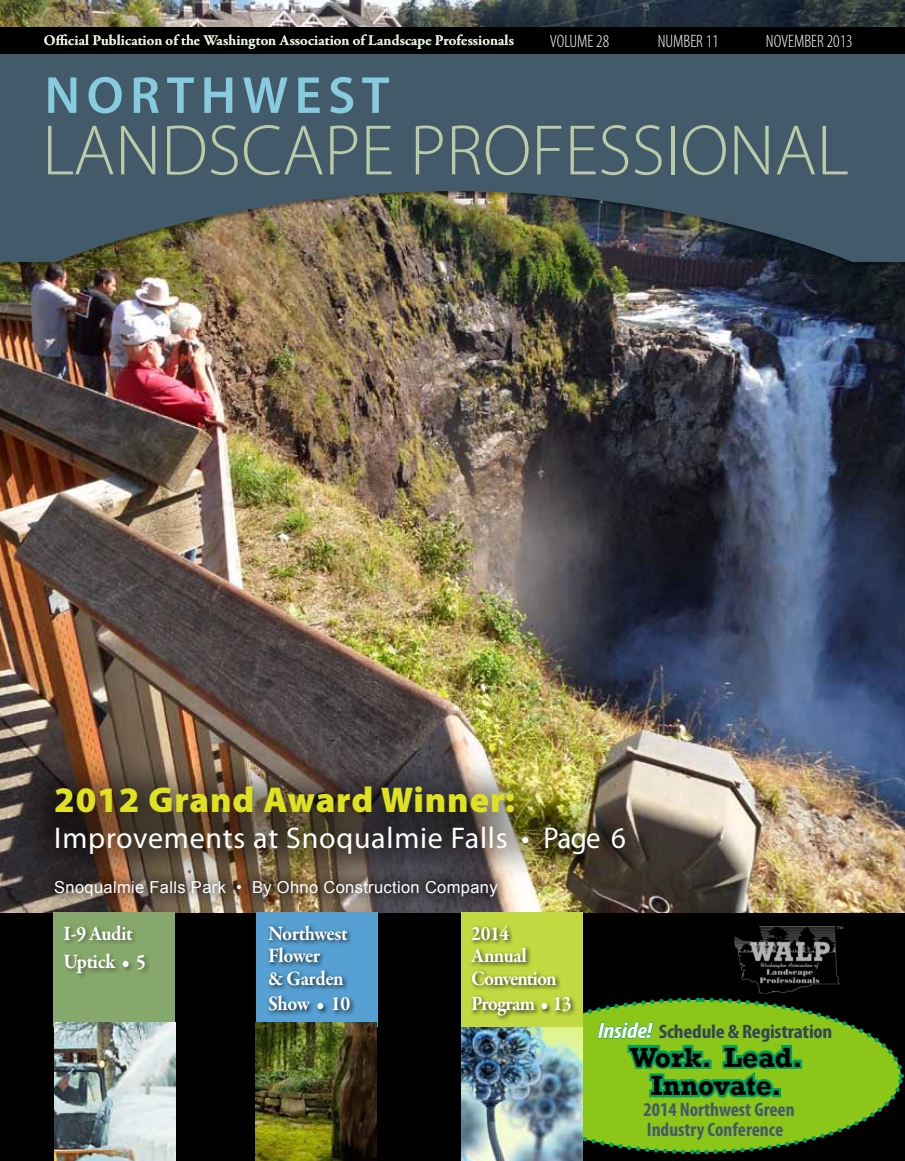
<style>
.page{position:relative;width:905px;height:1161px;background:#fff}
.page>*{position:absolute;margin:0;border:0;box-sizing:border-box;transform-origin:0 0}
.t1{font:300 72px "Myriad Pro";color:#b9cba8}
.t2{font:600 52.5px "Myriad Pro";letter-spacing:.125em;color:#88cbdf}
.t3{font:900 36px "Myriad Pro";letter-spacing:.025em;color:#dee221}
.t4{font:30px "Myriad Pro";letter-spacing:.025em;color:#fff}
.t5{font:700 28.5px/28.5px "Rockwell";color:#000;text-align:center}
.t6{font:700 21px/22.5px "Garamond Premr Pro";letter-spacing:-.03em;color:#fff;scale:.93 1}
.t7{font:700 condensed 19.5px/19.5px "Myriad Pro";color:#425a69}
.t8{font:700 condensed 19.5px "Myriad Pro";letter-spacing:-.01em;color:#324755;scale:1.1 1}
.t9{font:300 condensed 18px "Myriad Pro";color:#fff}
.t10{font:16.5px "Arial";letter-spacing:.02em;color:#fff}
.t11{font:600 15px "Garamond Premr Pro";letter-spacing:.01em;color:#ecf7fa}
.s1{font-style:italic;font-size:22.5px;color:#fff}
</style>
<div class="page">
<div style="left:0;top:162px;width:904px;height:999px;background:#000"></div>
<svg style="left:582px;top:995px;width:322px;height:161px"></svg>
<div style="left:772px;top:1088px;width:9px;height:9px;border:4px solid #00a160"></div>
<img style="left:0;top:0;width:904px;height:27px">
<img style="left:0;top:266px;width:904px;height:646px">
<div style="left:0;top:27px;width:904px;height:27px;background:#000"></div>
<div style="left:0;top:52px;width:904px;height:214px;background:#000;opacity:.4"></div>
<svg style="left:0;top:54px;width:904px;height:208px;background:#485a61"></svg>
<img style="left:734px;top:927px;width:108px;height:67px">
<div style="left:42px;top:31px;width:480px;height:27px;background:#000"></div>
<div style="left:256px;top:912px;width:121px;height:115px;background:#56a0d3"></div>
<div style="left:51px;top:910px;width:129px;height:122px;background:#000;opacity:.4"></div>
<div style="left:53px;top:912px;width:122px;height:115px;background:#87a86c"></div>
<div style="left:461px;top:912px;width:121px;height:115px;background:#c3d941"></div>
<img style="left:461px;top:1027px;width:121px;height:134px">
<div style="left:468px;top:923px;width:109px;height:98px;background:#000;opacity:.77"></div>
<div style="left:9px;top:747px;width:641px;height:139px;background:#000;opacity:.54"></div>
<div style="left:39px;top:865px;width:470px;height:43px;background:#000;opacity:.44"></div>
<img style="left:255px;top:1023px;width:121px;height:138px">
<img style="left:54px;top:1023px;width:121px;height:138px">
<div style="left:266px;top:922px;width:89px;height:94px;background:#000;opacity:.77"></div>
<div style="left:61px;top:922px;width:90px;height:58px;background:#000;opacity:.4"></div>
<p class="t11" style="left:44px;top:31px;width:471px">Official Publication of the Washington Association of Landscape Professionals</p>
<p class="t9" style="left:549px;top:31px;width:61px">VOLUME 28</p>
<p class="t9" style="left:657px;top:31px;width:62px">NUMBER 11</p>
<p class="t9" style="left:765px;top:31px;width:88px">NOVEMBER 2013</p>
<p class="t2" style="left:45px;top:62px;width:346px">NORTHWEST</p>
<p class="t1" style="left:42px;top:107px;width:808px">LANDSCAPE PROFESSIONAL</p>
<p class="t3" style="left:54px;top:776px;width:462px">2012 Grand Award Winner:</p>
<p class="t4" style="left:54px;top:820px;width:573px">Improvements at Snoqualmie Falls • Page 6</p>
<p class="t10" style="left:54px;top:876px;width:445px">Snoqualmie Falls Park • By Ohno Construction Company</p>
<p class="t6" style="left:268px;top:922px;width:87px">Northwest<br>Flower<br>&amp; Garden</p>
<p class="t6" style="left:268px;top:993px;width:90px">Show • 10</p>
<p class="t6" style="left:63px;top:919px;width:90px;line-height:28.5px">I-9 Audit<br>Uptick • 5</p>
<p class="t6" style="left:471px;top:922px;width:93px">2014<br>Annual<br>Convention</p>
<p class="t6" style="left:471px;top:993px;width:109px">Program • 13</p>
<p class="t8" style="left:597px;top:1019px;width:215px"><span class="s1">Inside!</span> Schedule &amp; Registration</p>
<p class="t5" style="left:629px;top:1043px;width:174px">Work. Lead.<br>Innovate.</p>
<p class="t7" style="left:643px;top:1099px;width:153px">2014 Northwest Green<br>Industry Conference</p>
</div>
